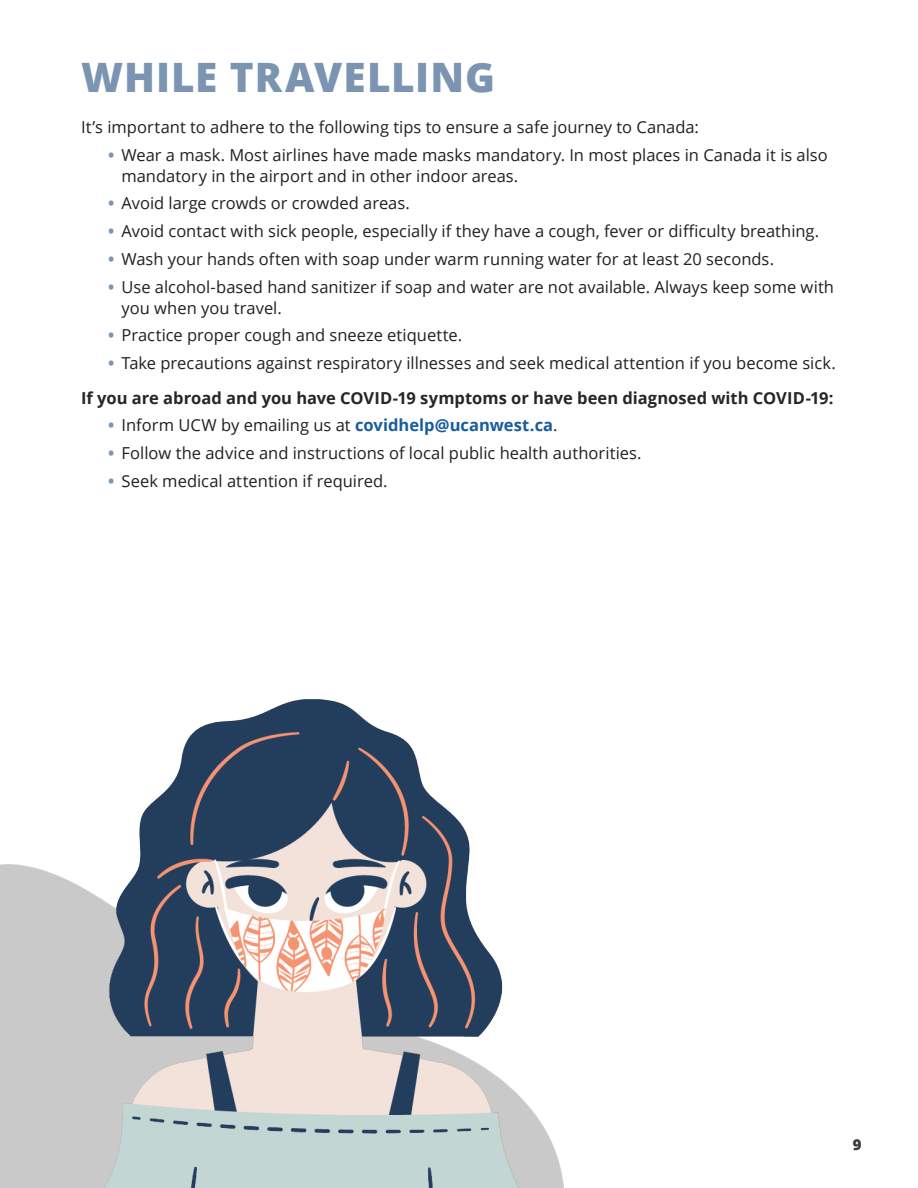
<style>
.page{position:relative;width:918px;height:1188px;background:#fff}
.page>*{position:absolute;margin:0;border:0;box-sizing:border-box;transform-origin:0 0}
.t1{font:800 40.5px "Open Sans";letter-spacing:.025em;color:#7a94b2}
.Body{font:16.5px/21px "Open Sans";color:#231f20}
.Body-2{font:700 16.5px "Open Sans";color:#262626}
.t2{font:800 15px "Open Sans";color:#3c3c3c}
.s1{font-weight:700;color:#7a94b2}
.s2{font-weight:700;color:#175d9e}
</style>
<div class="page">
<img style="left:0;top:699px;width:564px;height:489px">
<p class="t1" style="left:81px;top:46px;width:416px">WHILE TRAVELLING</p>
<p class="Body" style="left:81px;top:116px;width:619px">It’s important to adhere to the following tips to ensure a safe journey to Canada:</p>
<p class="Body" style="left:122px;top:144px;width:708px;text-indent:-14px"><span class="s1">•</span> Wear a mask. Most airlines have made masks mandatory. In most places in Canada it is also mandatory in the airport and in other indoor areas.</p>
<p class="Body" style="left:108px;top:193px;width:303px"><span class="s1">•</span> Avoid large crowds or crowded areas.</p>
<p class="Body" style="left:108px;top:220px;width:713px"><span class="s1">•</span> Avoid contact with sick people, especially if they have a cough, fever or difficulty breathing.</p>
<p class="Body" style="left:108px;top:248px;width:668px"><span class="s1">•</span> Wash your hands often with soap under warm running water for at least 20 seconds.</p>
<p class="Body" style="left:122px;top:276px;width:714px;text-indent:-14px"><span class="s1">•</span> Use alcohol-based hand sanitizer if soap and water are not available. Always keep some with you when you travel.</p>
<p class="Body" style="left:108px;top:325px;width:356px"><span class="s1">•</span> Practice proper cough and sneeze etiquette.</p>
<p class="Body" style="left:108px;top:352px;width:729px"><span class="s1">•</span> Take precautions against respiratory illnesses and seek medical attention if you become sick.</p>
<p class="Body-2" style="left:81px;top:386px;width:754px">If you are abroad and you have COVID-19 symptoms or have been diagnosed with COVID-19:</p>
<p class="Body" style="left:108px;top:415px;width:451px"><span class="s1">•</span> Inform UCW by emailing us at <span class="s2">covidhelp@ucanwest.ca</span>.</p>
<p class="Body" style="left:108px;top:442px;width:535px"><span class="s1">•</span> Follow the advice and instructions of local public health authorities.</p>
<p class="Body" style="left:108px;top:470px;width:281px"><span class="s1">•</span> Seek medical attention if required.</p>
<p class="t2" style="left:853px;top:1133px;width:10px">9</p>
</div>
